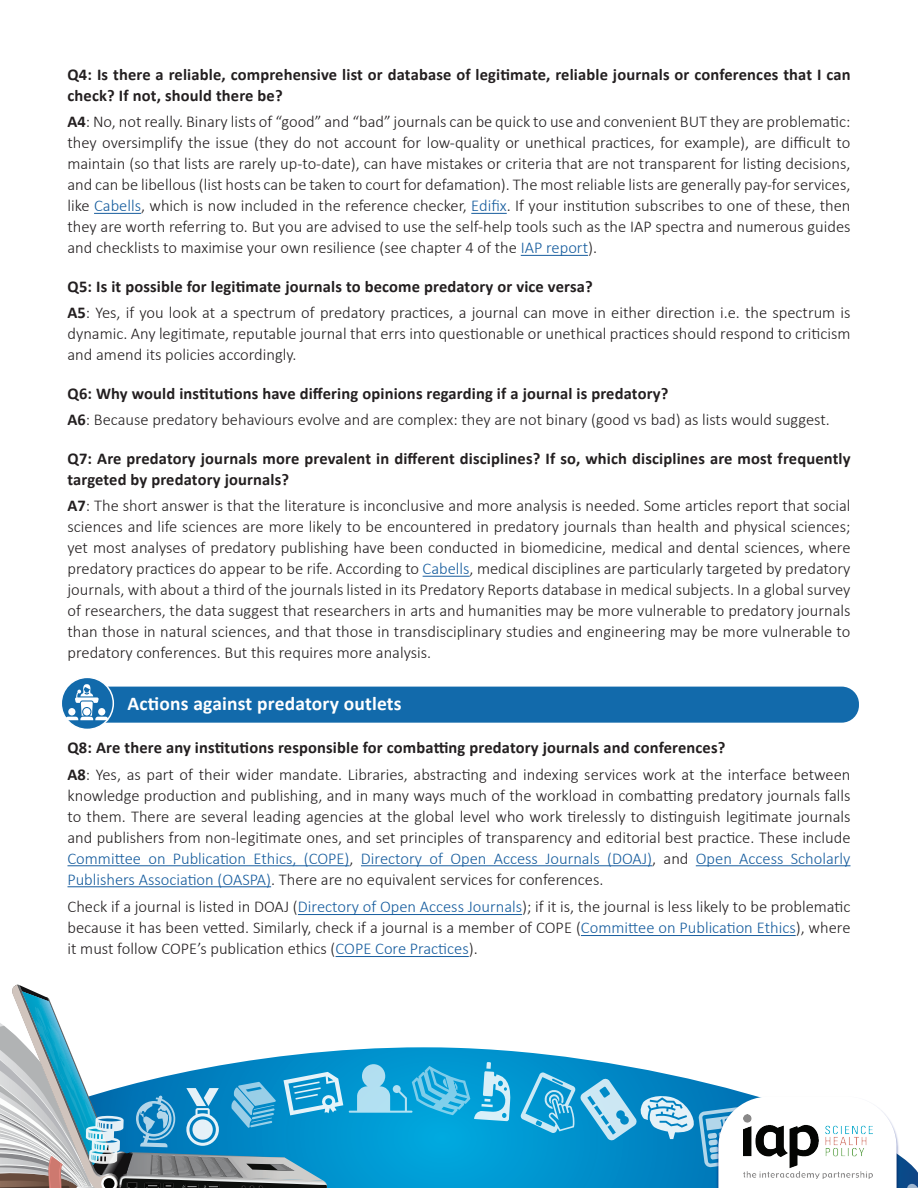
<style>
.page{position:relative;width:918px;height:1188px;background:#fff}
.page>*{position:absolute;margin:0;border:0;box-sizing:border-box;transform-origin:0 0}
.t1{font:700 19.5px "Calibri";letter-spacing:.01em;color:#fff}
.t2{font:300 16.5px/21px "Calibri";color:#231f20;text-align:justify}
.t3{font:700 16.5px/21px "Calibri";letter-spacing:.01em;color:#231f20}
.s1{font-weight:700}
.s2{color:#175d9e}
</style>
<div class="page">
<svg style="left:343px;top:1047px;width:575px;height:141px"></svg>
<svg style="left:521px;top:1072px;width:54px;height:61px;background:#37aad8"></svg>
<svg style="left:349px;top:1062px;width:161px;height:59px;background:#3db3de"></svg>
<svg style="left:0;top:985px;width:343px;height:203px"></svg>
<svg style="left:907px;top:1184px;width:11px;height:4px"></svg>
<img style="left:897px;top:1095px;width:4px;height:93px">
<svg style="left:581px;top:1079px;width:316px;height:109px"></svg>
<img style="left:744px;top:1114px;width:129px;height:65px">
<div style="left:76px;top:687px;width:783px;height:36px;background:#126aab;border-radius:17px"></div>
<svg style="left:61px;top:677px;width:52px;height:52px"></svg>
<div style="left:61px;top:677px;width:53px;height:53px;border:2px solid #fff;border-radius:50%"></div>
<hr style="left:94px;top:213px;width:47px;height:1px;background:#175d9e">
<hr style="left:471px;top:213px;width:36px;height:1px;background:#175d9e">
<hr style="left:521px;top:255px;width:67px;height:1px;background:#175d9e">
<hr style="left:423px;top:576px;width:47px;height:1px;background:#175d9e">
<hr style="left:68px;top:865px;width:282px;height:1px;background:#175d9e">
<hr style="left:361px;top:865px;width:291px;height:1px;background:#175d9e">
<hr style="left:696px;top:865px;width:155px;height:1px;background:#175d9e">
<hr style="left:68px;top:886px;width:203px;height:1px;background:#175d9e">
<hr style="left:298px;top:914px;width:224px;height:1px;background:#175d9e">
<hr style="left:581px;top:935px;width:215px;height:1px;background:#175d9e">
<hr style="left:336px;top:956px;width:133px;height:1px;background:#175d9e">
<svg style="left:65px;top:684px;width:43px;height:36px"></svg>
<p class="t3" style="left:68px;top:63px;width:785px">Q4: Is there a reliable, comprehensive list or database of legitimate, reliable journals or conferences that I can check? If not, should there be?</p>
<p class="t2" style="left:68px;top:111px;width:785px"><span class="s1">A4</span>: No, not really. Binary lists of “good” and “bad” journals can be quick to use and convenient BUT they are problematic: they oversimplify the issue (they do not account for low-quality or unethical practices, for example), are difficult to maintain (so that lists are rarely up-to-date), can have mistakes or criteria that are not transparent for listing decisions, and can be libellous (list hosts can be taken to court for defamation). The most reliable lists are generally pay-for services, like <span class="s2">Cabells</span>, which is now included in the reference checker, <span class="s2">Edifix</span>. If your institution subscribes to one of these, then they are worth referring to. But you are advised to use the self-help tools such as the IAP spectra and numerous guides and checklists to maximise your own resilience (see chapter 4 of the <span class="s2">IAP report</span>).</p>
<p class="t2" style="left:68px;top:273px;width:785px;line-height:26.4px"><span class="s1">Q5: Is it possible for legitimate journals to become predatory or vice versa?<br>A5</span>: Yes, if you look at a spectrum of predatory practices, a journal can move in either direction i.e. the spectrum is</p>
<p class="t2" style="left:68px;top:323px;width:785px">dynamic. Any legitimate, reputable journal that errs into questionable or unethical practices should respond to criticism and amend its policies accordingly.</p>
<p class="t2" style="left:68px;top:380px;width:764px;line-height:26.4px"><span class="s1">Q6: Why would institutions have differing opinions regarding if a journal is predatory?<br>A6</span>: Because predatory behaviours evolve and are complex: they are not binary (good vs bad) as lists would suggest.</p>
<p class="t3" style="left:68px;top:447px;width:785px">Q7: Are predatory journals more prevalent in different disciplines? If so, which disciplines are most frequently targeted by predatory journals?</p>
<p class="t2" style="left:68px;top:495px;width:785px"><span class="s1">A7</span>: The short answer is that the literature is inconclusive and more analysis is needed. Some articles report that social sciences and life sciences are more likely to be encountered in predatory journals than health and physical sciences; yet most analyses of predatory publishing have been conducted in biomedicine, medical and dental sciences, where predatory practices do appear to be rife. According to <span class="s2">Cabells</span>, medical disciplines are particularly targeted by predatory journals, with about a third of the journals listed in its Predatory Reports database in medical subjects. In a global survey of researchers, the data suggest that researchers in arts and humanities may be more vulnerable to predatory journals than those in natural sciences, and that those in transdisciplinary studies and engineering may be more vulnerable to predatory conferences. But this requires more analysis.</p>
<p class="t1" style="left:128px;top:690px;width:276px">Actions against predatory outlets</p>
<p class="t2" style="left:68px;top:734px;width:785px;line-height:26.4px"><span class="s1">Q8: Are there any institutions responsible for combatting predatory journals and conferences?<br>A8</span>: Yes, as part of their wider mandate. Libraries, abstracting and indexing services work at the interface between</p>
<p class="t2" style="left:68px;top:785px;width:785px">knowledge production and publishing, and in many ways much of the workload in combatting predatory journals falls to them. There are several leading agencies at the global level who work tirelessly to distinguish legitimate journals and publishers from non-legitimate ones, and set principles of transparency and editorial best practice. These include <span class="s2">Committee on Publication Ethics, (COPE)</span>, <span class="s2">Directory of Open Access Journals (DOAJ)</span>, and <span class="s2">Open Access Scholarly Publishers Association (OASPA)</span>. There are no equivalent services for conferences.</p>
<p class="t2" style="left:68px;top:896px;width:785px">Check if a journal is listed in DOAJ (<span class="s2">Directory of Open Access Journals</span>); if it is, the journal is less likely to be problematic because it has been vetted. Similarly, check if a journal is a member of COPE (<span class="s2">Committee on Publication Ethics</span>), where it must follow COPE’s publication ethics (<span class="s2">COPE Core Practices</span>).</p>
</div>
